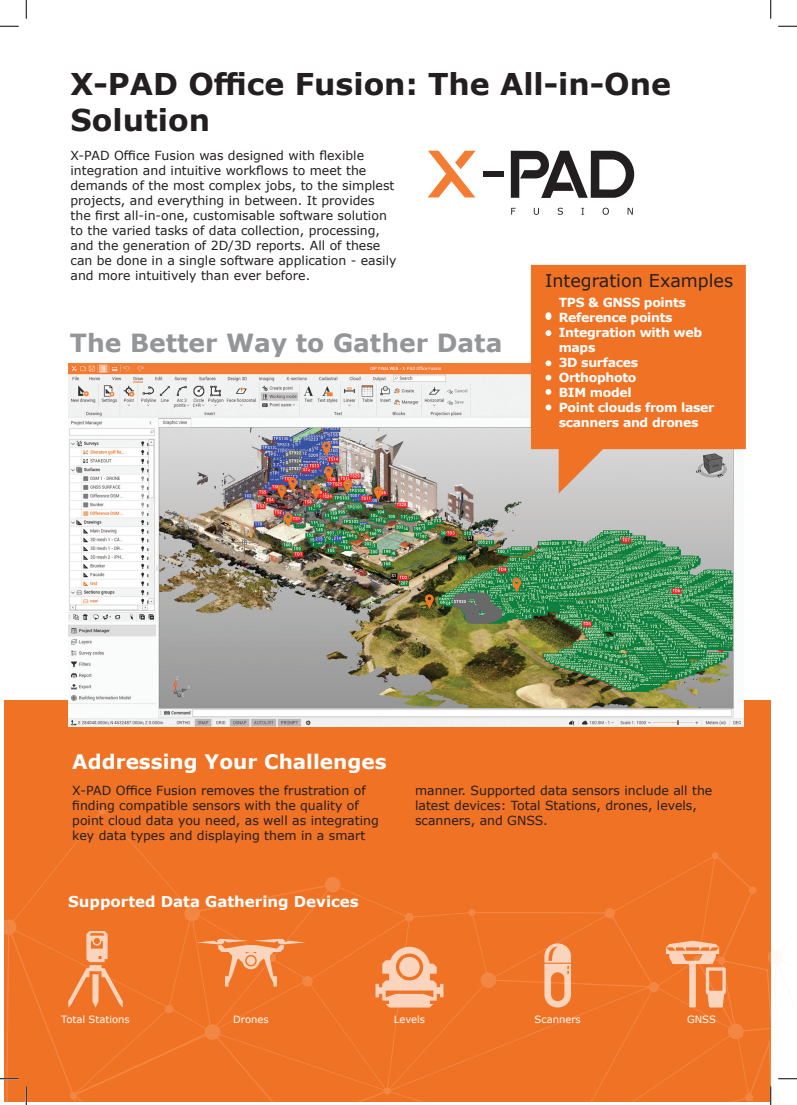
<style>
.page{position:relative;width:797px;height:1105px;background:#fff}
.page>*{position:absolute;margin:0;border:0;box-sizing:border-box;transform-origin:0 0}
.t1{font:700 30px/36px "Verdana";color:#231f20}
.t2{font:700 25px "Verdana";color:#939598}
.t3{font:700 20px "Verdana";color:#fff}
.t4{font:17.5px "Verdana";color:#231f20}
.t5{font:700 15px "Verdana";color:#fff}
.t6{font:12.5px/15px "Verdana";color:#231f20}
.t7{font:700 12.5px/15px "Verdana";letter-spacing:-.025em;color:#fff}
.t8{font:10px "Verdana";color:#fff}
</style>
<div class="page">
<div style="left:4px;top:700px;width:766px;height:401px;background:#f07224"></div>
<svg style="left:4px;top:807px;width:767px;height:294px"></svg>
<svg style="left:375px;top:947px;width:68px;height:60px"></svg>
<div style="left:399px;top:957px;width:20px;height:20px;background:#fad4bc;border-radius:50%"></div>
<svg style="left:666px;top:941px;width:59px;height:66px"></svg>
<svg style="left:544px;top:943px;width:27px;height:64px"></svg>
<svg style="left:196px;top:939px;width:109px;height:47px"></svg>
<img style="left:68px;top:363px;width:675px;height:363px">
<svg style="left:511px;top:208px;width:4px;height:7px"></svg>
<svg style="left:534px;top:208px;width:5px;height:7px"></svg>
<svg style="left:557px;top:208px;width:6px;height:7px"></svg>
<svg style="left:581px;top:208px;width:3px;height:7px"></svg>
<svg style="left:602px;top:208px;width:7px;height:7px"></svg>
<svg style="left:627px;top:208px;width:5px;height:7px"></svg>
<svg style="left:428px;top:151px;width:47px;height:46px"></svg>
<div style="left:483px;top:171px;width:21px;height:6px;background:#231f20"></div>
<svg style="left:511px;top:151px;width:123px;height:47px"></svg>
<svg style="left:68px;top:931px;width:55px;height:76px"></svg>
<svg style="left:531px;top:265px;width:214px;height:228px;background:#e98141"></svg>
<svg style="left:545px;top:312px;width:6px;height:8px"></svg>
<svg style="left:545px;top:330px;width:6px;height:6px"></svg>
<svg style="left:545px;top:360px;width:6px;height:6px"></svg>
<svg style="left:545px;top:375px;width:6px;height:5px"></svg>
<svg style="left:545px;top:389px;width:6px;height:6px"></svg>
<svg style="left:545px;top:404px;width:6px;height:6px"></svg>
<svg style="left:0;top:25px;width:19px;height:2px"></svg>
<svg style="left:778px;top:25px;width:19px;height:2px"></svg>
<svg style="left:0;top:1078px;width:19px;height:1px"></svg>
<svg style="left:25px;top:0;width:2px;height:19px"></svg>
<svg style="left:25px;top:1086px;width:2px;height:19px"></svg>
<svg style="left:770px;top:0;width:1px;height:19px"></svg>
<svg style="left:767px;top:837px;width:30px;height:268px"></svg>
<p class="t1" style="left:70px;top:65px;width:602px">X-PAD Office Fusion: The All-in-One<br>Solution</p>
<p class="t6" style="left:70px;top:148px;width:327px">X-PAD Office Fusion was designed with flexible integration and intuitive workflows to meet the demands of the most complex jobs, to the simplest projects, and everything in between. It provides the first all-in-one, customisable software solution to the varied tasks of data collection, processing, and the generation of 2D/3D reports. All of these can be done in a single software application - easily and more intuitively than ever before.</p>
<p class="t2" style="left:70px;top:325px;width:434px">The Better Way to Gather Data</p>
<p class="t4" style="left:545px;top:269px;width:190px">Integration Examples</p>
<p class="t7" style="left:558px;top:295px;width:129px">TPS &amp; GNSS points</p>
<p class="t7" style="left:558px;top:310px;width:115px">Reference points</p>
<p class="t7" style="left:558px;top:325px;width:145px">Integration with web maps</p>
<p class="t7" style="left:558px;top:355px;width:81px">3D surfaces</p>
<p class="t7" style="left:558px;top:370px;width:79px">Orthophoto</p>
<p class="t7" style="left:558px;top:385px;width:75px">BIM model</p>
<p class="t7" style="left:558px;top:400px;width:157px">Point clouds from laser scanners and drones</p>
<p class="t3" style="left:72px;top:747px;width:316px">Addressing Your Challenges</p>
<p class="t6" style="left:72px;top:783px;width:308px">X-PAD Office Fusion removes the frustration of finding compatible sensors with the quality of point cloud data you need, as well as integrating key data types and displaying them in a smart</p>
<p class="t5" style="left:68px;top:891px;width:292px">Supported Data Gathering Devices</p>
<p class="t6" style="left:415px;top:783px;width:299px">manner. Supported data sensors include all the latest devices: Total Stations, drones, levels, scanners, and GNSS.</p>
<p class="t8" style="left:61px;top:1012px;width:70px">Total Stations</p>
<p class="t8" style="left:233px;top:1012px;width:37px">Drones</p>
<p class="t8" style="left:394px;top:1012px;width:33px">Levels</p>
<p class="t8" style="left:534px;top:1012px;width:48px">Scanners</p>
<p class="t8" style="left:687px;top:1012px;width:30px">GNSS</p>
</div>
